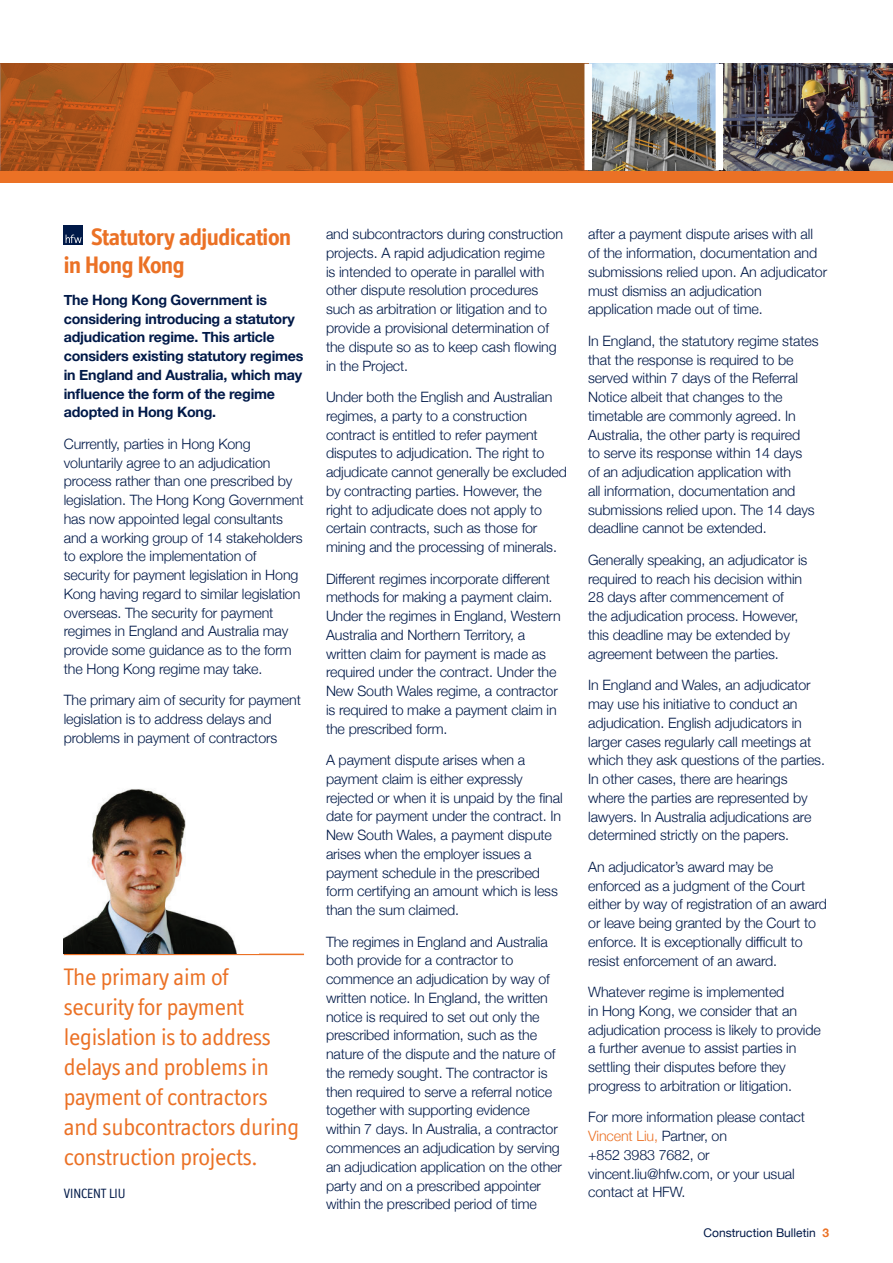
<style>
.page{position:relative;width:893px;height:1263px;background:#fff}
.page>*{position:absolute;margin:0;border:0;box-sizing:border-box;transform-origin:0 0}
.t1{font:24px/30px "Officina Display ITC";letter-spacing:-.01em;color:#eb7125}
.t2{font:700 24px/28.8px "Officina Display ITC Std";letter-spacing:-.015em;color:#eb7125}
.t3{font:300 14.25px/18.8px "Helvetica Neue";letter-spacing:-.01em;color:#001948}
.t4{font:700 14.25px/18.8px "Helvetica Neue";letter-spacing:-.015em;color:#001948}
.t5{font:13.5px "Officina Display ITC";color:#001948}
.t6{font:12px "Helvetica Neue";color:#001948}
.s1{color:#eb7125}
.s2{font-weight:700;color:#eb7125}
</style>
<div class="page">
<div style="left:0;top:170px;width:893px;height:13px;background:#eb7125"></div>
<img style="left:592px;top:64px;width:124px;height:106px">
<img style="left:723px;top:64px;width:170px;height:106px">
<svg style="left:0;top:64px;width:584px;height:106px"></svg>
<div style="left:64px;top:225px;width:19px;height:19px;background:#001948"></div>
<svg style="left:66px;top:235px;width:16px;height:8px"></svg>
<hr style="left:64px;top:954px;width:240px;height:1px;background:#eb7125">
<img style="left:64px;top:789px;width:173px;height:165px">
<h1 class="t2" style="left:64px;top:222px;width:229px;text-indent:27px">Statutory adjudication in Hong Kong</h1>
<p class="t4" style="left:64px;top:291px;width:241px">The Hong Kong Government is considering introducing a statutory adjudication regime. This article considers existing statutory regimes in England and Australia, which may influence the form of the regime adopted in Hong Kong.</p>
<p class="t3" style="left:64px;top:434px;width:241px">Currently, parties in Hong Kong voluntarily agree to an adjudication process rather than one prescribed by legislation. The Hong Kong Government has now appointed legal consultants and a working group of 14 stakeholders to explore the implementation of security for payment legislation in Hong Kong having regard to similar legislation overseas. The security for payment regimes in England and Australia may provide some guidance as to the form the Hong Kong regime may take.</p>
<p class="t3" style="left:64px;top:690px;width:239px">The primary aim of security for payment legislation is to address delays and problems in payment of contractors</p>
<h1 class="t1" style="left:64px;top:961px;width:237px">The primary aim of security for payment legislation is to address delays and problems in payment of contractors and subcontractors during construction projects.</h1>
<p class="t5" style="left:64px;top:1186px;width:63px">VINCENT LIU</p>
<p class="t3" style="left:326px;top:224px;width:239px">and subcontractors during construction projects. A rapid adjudication regime<br>is intended to operate in parallel with other dispute resolution procedures such as arbitration or litigation and to provide a provisional determination of the dispute so as to keep cash flowing in the Project.</p>
<p class="t3" style="left:326px;top:387px;width:242px">Under both the English and Australian regimes, a party to a construction contract is entitled to refer payment disputes to adjudication. The right to adjudicate cannot generally be excluded by contracting parties. However, the right to adjudicate does not apply to certain contracts, such as those for mining and the processing of minerals.</p>
<p class="t3" style="left:326px;top:568px;width:236px">Different regimes incorporate different methods for making a payment claim.<br>Under the regimes in England, Western Australia and Northern Territory, a written claim for payment is made as required under the contract. Under the New South Wales regime, a contractor is required to make a payment claim in the prescribed form.</p>
<p class="t3" style="left:326px;top:750px;width:238px">A payment dispute arises when a payment claim is either expressly rejected or when it is unpaid by the final date for payment under the contract. In New South Wales, a payment dispute arises when the employer issues a payment schedule in the prescribed form certifying an amount which is less than the sum claimed.</p>
<p class="t3" style="left:326px;top:931px;width:237px">The regimes in England and Australia both provide for a contractor to commence an adjudication by way of written notice. In England, the written notice is required to set out only the prescribed information, such as the nature of the dispute and the nature of the remedy sought. The contractor is then required to serve a referral notice together with supporting evidence within 7 days. In Australia, a contractor commences an adjudication by serving an adjudication application on the other party and on a prescribed appointer within the prescribed period of time</p>
<p class="t3" style="left:588px;top:224px;width:240px">after a payment dispute arises with all of the information, documentation and submissions relied upon. An adjudicator must dismiss an adjudication application made out of time.</p>
<p class="t3" style="left:588px;top:331px;width:232px">In England, the statutory regime states that the response is required to be served within 7 days of the Referral Notice albeit that changes to the timetable are commonly agreed. In Australia, the other party is required<br>to serve its response within 14 days<br>of an adjudication application with<br>all information, documentation and submissions relied upon. The 14 days deadline cannot be extended.</p>
<p class="t3" style="left:588px;top:550px;width:221px">Generally speaking, an adjudicator is required to reach his decision within 28 days after commencement of<br>the adjudication process. However, this deadline may be extended by agreement between the parties.</p>
<p class="t3" style="left:588px;top:675px;width:238px">In England and Wales, an adjudicator may use his initiative to conduct an adjudication. English adjudicators in larger cases regularly call meetings at which they ask questions of the parties.<br>In other cases, there are hearings where the parties are represented by lawyers. In Australia adjudications are determined strictly on the papers.</p>
<p class="t3" style="left:588px;top:856px;width:240px">An adjudicator’s award may be enforced as a judgment of the Court either by way of registration of an award or leave being granted by the Court to enforce. It is exceptionally difficult to resist enforcement of an award.</p>
<p class="t3" style="left:588px;top:982px;width:234px">Whatever regime is implemented<br>in Hong Kong, we consider that an adjudication process is likely to provide a further avenue to assist parties in settling their disputes before they progress to arbitration or litigation.</p>
<p class="t3" style="left:588px;top:1107px;width:218px">For more information please contact<br><span class="s1">Vincent Liu,</span> Partner, on<br>+852 3983 7682, or vincent.liu@hfw.com, or your usual contact at HFW.</p>
<p class="t6" style="left:704px;top:1224px;width:127px">Construction Bulletin <span class="s2">3</span></p>
</div>
